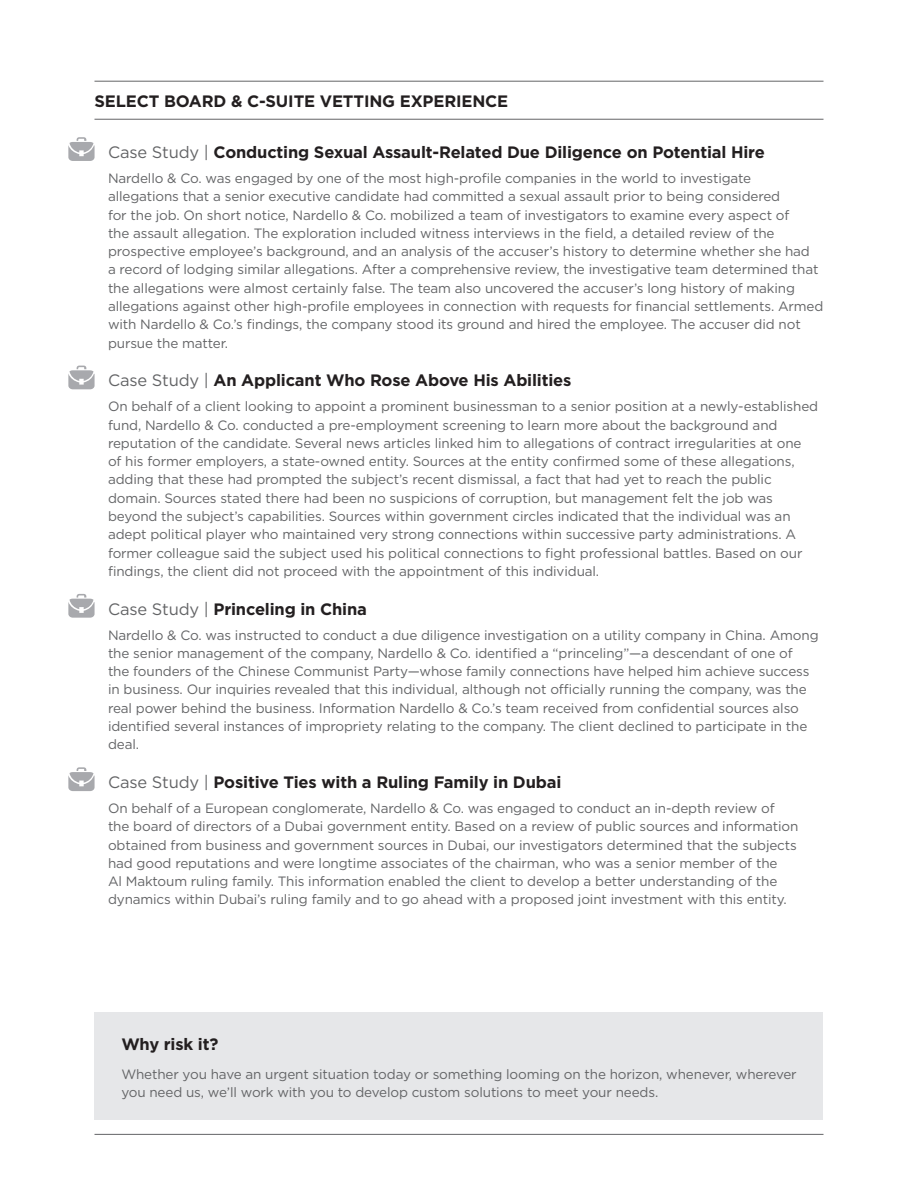
<style>
.page{position:relative;width:918px;height:1188px;background:#fff}
.page>*{position:absolute;margin:0;border:0;box-sizing:border-box;transform-origin:0 0}
.Case_Study_Titles{font:700 16.5px "Gotham";letter-spacing:-.01em;color:#231f20}
.All_Caps_Section_Bre{font:700 16.5px "Gotham";letter-spacing:-.01em;color:#231f20}
.Black_Subheadings{font:700 16.5px "Gotham";letter-spacing:-.01em;color:#231f20}
.Body_Style_-_Gotham{font:13.5px/18.3px "Gotham";letter-spacing:-.01em;color:#636466}
.s1{font-weight:400;color:#636466}
</style>
<div class="page">
<hr style="left:94px;top:81px;width:730px;height:1px;background:#636466">
<hr style="left:94px;top:119px;width:730px;height:1px;background:#636466">
<hr style="left:94px;top:1134px;width:730px;height:1px;background:#636466">
<svg style="left:68px;top:137px;width:27px;height:24px"></svg>
<svg style="left:68px;top:366px;width:27px;height:23px"></svg>
<svg style="left:68px;top:594px;width:27px;height:24px"></svg>
<svg style="left:68px;top:767px;width:27px;height:24px"></svg>
<div style="left:94px;top:1012px;width:730px;height:108px;background:#e6e7e9"></div>
<p class="All_Caps_Section_Bre" style="left:94px;top:90px;width:415px">SELECT BOARD &amp; C-SUITE VETTING EXPERIENCE</p>
<p class="Case_Study_Titles" style="left:108px;top:141px;width:658px"><span class="s1">Case Study |</span> Conducting Sexual Assault-Related Due Diligence on Potential Hire</p>
<p class="Body_Style_-_Gotham" style="left:108px;top:169px;width:717px">Nardello &amp; Co. was engaged by one of the most high-profile companies in the world to investigate allegations that a senior executive candidate had committed a sexual assault prior to being considered<br>for the job. On short notice, Nardello &amp; Co. mobilized a team of investigators to examine every aspect of<br>the assault allegation. The exploration included witness interviews in the field, a detailed review of the prospective employee’s background, and an analysis of the accuser’s history to determine whether she had<br>a record of lodging similar allegations. After a comprehensive review, the investigative team determined that the allegations were almost certainly false. The team also uncovered the accuser’s long history of making allegations against other high-profile employees in connection with requests for financial settlements. Armed with Nardello &amp; Co.’s findings, the company stood its ground and hired the employee. The accuser did not pursue the matter.</p>
<p class="Case_Study_Titles" style="left:108px;top:369px;width:465px"><span class="s1">Case Study |</span> An Applicant Who Rose Above His Abilities</p>
<p class="Body_Style_-_Gotham" style="left:108px;top:397px;width:712px">On behalf of a client looking to appoint a prominent businessman to a senior position at a newly-established fund, Nardello &amp; Co. conducted a pre-employment screening to learn more about the background and reputation of the candidate. Several news articles linked him to allegations of contract irregularities at one of his former employers, a state-owned entity. Sources at the entity confirmed some of these allegations, adding that these had prompted the subject’s recent dismissal, a fact that had yet to reach the public domain. Sources stated there had been no suspicions of corruption, but management felt the job was beyond the subject’s capabilities. Sources within government circles indicated that the individual was an adept political player who maintained very strong connections within successive party administrations. A former colleague said the subject used his political connections to fight professional battles. Based on our findings, the client did not proceed with the appointment of this individual.</p>
<p class="Case_Study_Titles" style="left:108px;top:598px;width:261px"><span class="s1">Case Study |</span> Princeling in China</p>
<p class="Body_Style_-_Gotham" style="left:108px;top:625px;width:712px">Nardello &amp; Co. was instructed to conduct a due diligence investigation on a utility company in China. Among the senior management of the company, Nardello &amp; Co. identified a “princeling”—a descendant of one of<br>the founders of the Chinese Communist Party—whose family connections have helped him achieve success in business. Our inquiries revealed that this individual, although not officially running the company, was the real power behind the business. Information Nardello &amp; Co.’s team received from confidential sources also identified several instances of impropriety relating to the company. The client declined to participate in the deal.</p>
<p class="Case_Study_Titles" style="left:108px;top:771px;width:455px"><span class="s1">Case Study |</span> Positive Ties with a Ruling Family in Dubai</p>
<p class="Body_Style_-_Gotham" style="left:108px;top:799px;width:692px">On behalf of a European conglomerate, Nardello &amp; Co. was engaged to conduct an in-depth review of the board of directors of a Dubai government entity. Based on a review of public sources and information obtained from business and government sources in Dubai, our investigators determined that the subjects had good reputations and were longtime associates of the chairman, who was a senior member of the<br>Al Maktoum ruling family. This information enabled the client to develop a better understanding of the dynamics within Dubai’s ruling family and to go ahead with a proposed joint investment with this entity.</p>
<p class="Black_Subheadings" style="left:121px;top:1033px;width:99px">Why risk it?</p>
<p class="Body_Style_-_Gotham" style="left:121px;top:1064px;width:677px">Whether you have an urgent situation today or something looming on the horizon, whenever, wherever you need us, we’ll work with you to develop custom solutions to meet your needs.</p>
</div>
